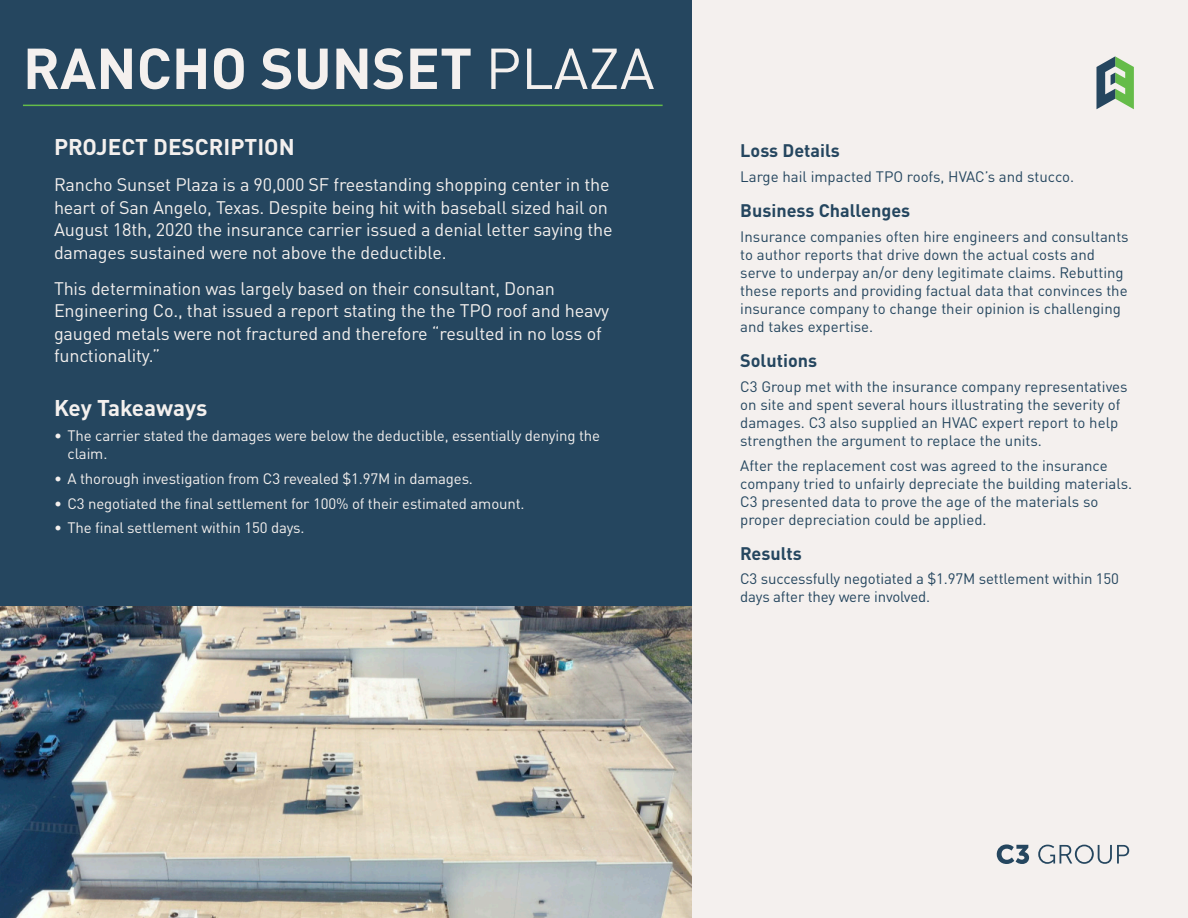
<style>
.page{position:relative;width:1188px;height:918px;background:#f4f0ee}
.page>*{position:absolute;margin:0;border:0;box-sizing:border-box;transform-origin:0 0}
.Title_H1{font:700 56.7px "DIN Pro";color:#f4f0ee}
.t1{font:700 22.5px "DIN Pro";color:#f4f0ee}
.Intro_copy{font:18px/22.5px "DIN Pro";letter-spacing:-.01em;color:#f4f0ee}
.t2{font:700 18px "DIN Pro";color:#25465f}
.Body{font:15px/18px "DIN Pro";color:#25465f}
.t3{font:15px/18px "DIN Pro";letter-spacing:-.01em;color:#f4f0ee}
.s1{font-weight:400}
</style>
<div class="page">
<div style="left:0;top:0;width:691px;height:606px;background:#25465f"></div>
<img style="left:0;top:606px;width:691px;height:312px">
<svg style="left:997px;top:844px;width:32px;height:20px"></svg>
<svg style="left:1038px;top:845px;width:91px;height:19px"></svg>
<svg style="left:1096px;top:56px;width:38px;height:53px"></svg>
<hr style="left:23px;top:105px;width:640px;height:1px;background:#65bc49">
<p class="Title_H1" style="left:23px;top:21px;width:633px">RANCHO SUNSET <span class="s1">PLAZA</span></p>
<h2 class="t1" style="left:54px;top:128px;width:242px">PROJECT DESCRIPTION</h2>
<p class="Intro_copy" style="left:54px;top:172px;width:560px">Rancho Sunset Plaza is a 90,000 SF freestanding shopping center in the heart of San Angelo, Texas. Despite being hit with baseball sized hail on August 18th, 2020 the insurance carrier issued a denial letter saying the damages sustained were not above the deductible.</p>
<p class="Intro_copy" style="left:54px;top:275px;width:557px">This determination was largely based on their consultant, Donan Engineering Co., that issued a report stating the the TPO roof and heavy gauged metals were not fractured and therefore “resulted in no loss of functionality.”</p>
<h2 class="t1" style="left:54px;top:389px;width:155px">Key Takeaways</h2>
<p class="t3" style="left:68px;top:425px;width:534px;text-indent:-14px">• The carrier stated the damages were below the deductible, essentially denying the claim.</p>
<p class="t3" style="left:54px;top:468px;width:421px">• A thorough investigation from C3 revealed $1.97M in damages.</p>
<p class="t3" style="left:54px;top:493px;width:472px">• C3 negotiated the final settlement for 100% of their estimated amount.</p>
<p class="t3" style="left:54px;top:517px;width:252px">• The final settlement within 150 days.</p>
<h3 class="t2" style="left:740px;top:136px;width:101px">Loss Details</h3>
<p class="Body" style="left:740px;top:166px;width:335px">Large hail impacted TPO roofs, HVAC’s and stucco.</p>
<h3 class="t2" style="left:740px;top:196px;width:172px">Business Challenges</h3>
<p class="Body" style="left:740px;top:226px;width:390px">Insurance companies often hire engineers and consultants to author reports that drive down the actual costs and serve to underpay an/or deny legitimate claims. Rebutting these reports and providing factual data that convinces the insurance company to change their opinion is challenging and takes expertise.</p>
<h3 class="t2" style="left:740px;top:346px;width:78px">Solutions</h3>
<p class="Body" style="left:740px;top:376px;width:389px">C3 Group met with the insurance company representatives on site and spent several hours illustrating the severity of damages. C3 also supplied an HVAC expert report to help strengthen the argument to replace the units.</p>
<p class="Body" style="left:740px;top:455px;width:393px">After the replacement cost was agreed to the insurance company tried to unfairly depreciate the building materials.<br>C3 presented data to prove the age of the materials so proper depreciation could be applied.</p>
<h3 class="t2" style="left:740px;top:538px;width:63px">Results</h3>
<p class="Body" style="left:740px;top:568px;width:380px">C3 successfully negotiated a $1.97M settlement within 150 days after they were involved.</p>
</div>
